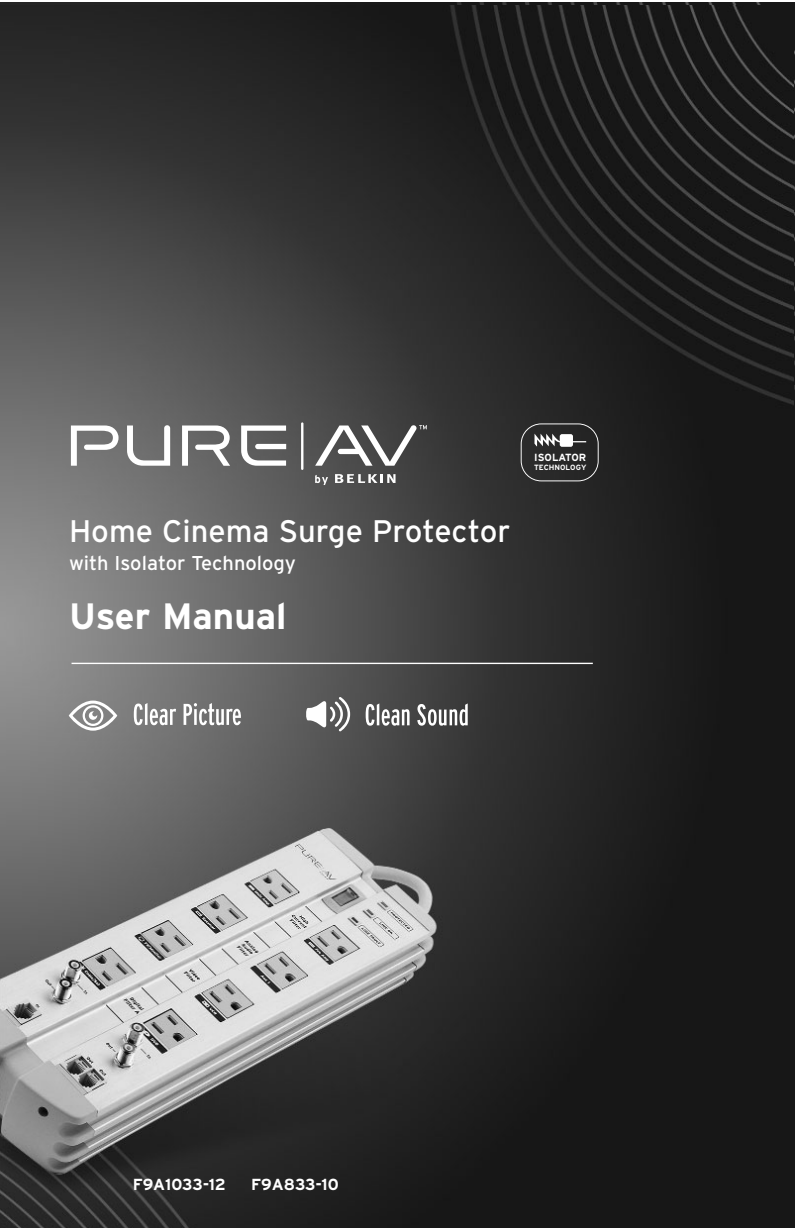
<style>
.page{position:relative;width:796px;height:1228px;background:#fff}
.page>*{position:absolute;margin:0;border:0;box-sizing:border-box;transform-origin:0 0}
.t1{font:700 36.6px "Interstate";color:#fff}
.t2{font:31.2px "Interstate";color:#fff}
.t3{font:20px "Interstate";color:#fff}
.t4{font:700 16px "Interstate";color:#fff}
.t5{font:700 10.4px "Interstate";color:#fff}
.t6{font:700 7.6px "Interstate";color:#fff}
</style>
<div class="page">
<img style="left:1px;top:6px;width:792px;height:1222px">
<svg style="left:315px;top:475px;width:13px;height:10px"></svg>
<hr style="left:301px;top:422px;width:2px;height:48px;background:#fff">
<svg style="left:71px;top:425px;width:47px;height:41px"></svg>
<svg style="left:182px;top:425px;width:48px;height:41px"></svg>
<svg style="left:127px;top:425px;width:43px;height:41px"></svg>
<svg style="left:241px;top:425px;width:45px;height:41px"></svg>
<svg style="left:335px;top:474px;width:60px;height:9px"></svg>
<svg style="left:315px;top:425px;width:112px;height:41px"></svg>
<hr style="left:72px;top:662px;width:521px;height:2px;background:#fff">
<div style="left:520px;top:423px;width:78px;height:58px;border:2px solid #fff;border-radius:21px"></div>
<svg style="left:534px;top:433px;width:52px;height:14px"></svg>
<svg style="left:69px;top:700px;width:48px;height:30px"></svg>
<svg style="left:134px;top:703px;width:42px;height:22px"></svg>
<svg style="left:183px;top:703px;width:58px;height:22px"></svg>
<svg style="left:305px;top:697px;width:45px;height:34px"></svg>
<svg style="left:417px;top:703px;width:51px;height:22px"></svg>
<svg style="left:366px;top:703px;width:43px;height:22px"></svg>
<p class="t2" style="left:69px;top:519px;width:443px">Home Cinema Surge Protector</p>
<p class="t3" style="left:69px;top:555px;width:228px">with Isolator Technology</p>
<p class="t1" style="left:69px;top:602px;width:219px">User Manual</p>
<p class="t5" style="left:534px;top:454px;width:53px">ISOLATOR</p>
<p class="t6" style="left:534px;top:465px;width:54px">TECHNOLOGY</p>
<p class="t4" style="left:133px;top:1178px;width:95px">F9A1033-12</p>
<p class="t4" style="left:251px;top:1178px;width:89px">F9A833-10</p>
</div>
